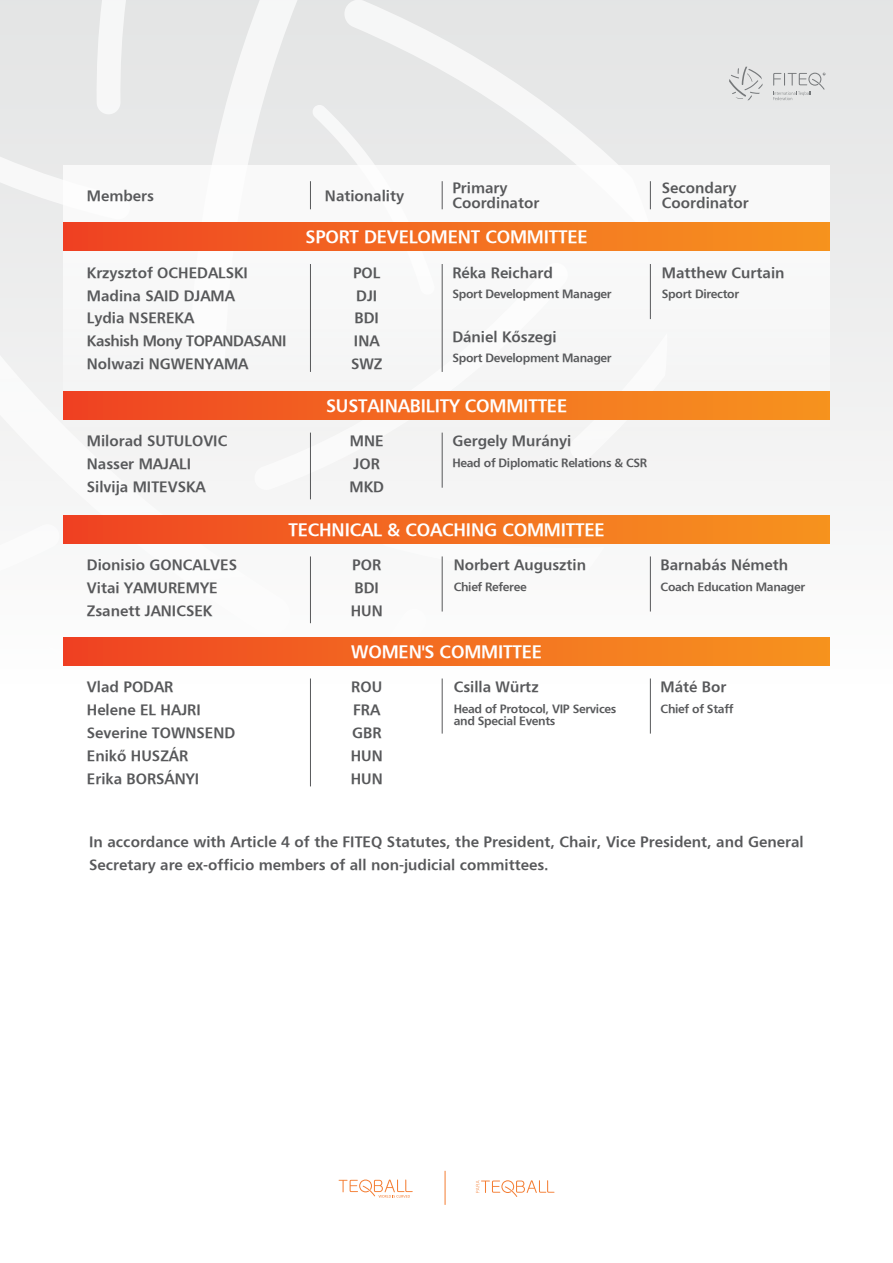
<style>
.page{position:relative;width:893px;height:1263px;background:#fff}
.page>*{position:absolute;margin:0;border:0;box-sizing:border-box;transform-origin:0 0}
.t1{font:18px "H Humanist 777 BT Bold";letter-spacing:-.01em;color:#fff}
.t2{font:15px/22.8px "H Humanist 777 BT Bold";color:#57585a}
.t3{font:12px/12.1px "H Humanist 777 BT Bold";letter-spacing:-.025em;color:#57585a}
</style>
<div class="page">
<div style="left:0;top:0;width:893px;height:1263px;background:linear-gradient(to bottom,#e7e8e8,#fff)"></div>
<svg style="left:377px;top:543px;width:227px;height:29px"></svg>
<div style="left:569px;top:440px;width:98px;height:21px;background:#f3f3f3"></div>
<div style="left:293px;top:440px;width:276px;height:51px;background:#f4f4f4"></div>
<svg style="left:46px;top:645px;width:175px;height:42px"></svg>
<svg style="left:96px;top:0;width:30px;height:114px"></svg>
<svg style="left:320px;top:609px;width:108px;height:111px"></svg>
<svg style="left:342px;top:0;width:313px;height:166px"></svg>
<svg style="left:0;top:156px;width:131px;height:65px"></svg>
<svg style="left:0;top:355px;width:293px;height:282px"></svg>
<svg style="left:190px;top:0;width:108px;height:166px"></svg>
<div style="left:64px;top:166px;width:765px;height:274px;background:#f8f8f8"></div>
<svg style="left:476px;top:1180px;width:78px;height:17px"></svg>
<svg style="left:339px;top:1179px;width:74px;height:19px"></svg>
<hr style="left:445px;top:1171px;width:1px;height:34px;background:#f47d32">
<svg style="left:729px;top:67px;width:34px;height:33px"></svg>
<svg style="left:773px;top:73px;width:52px;height:27px"></svg>
<hr style="left:650px;top:556px;width:1px;height:55px;background:#57585a">
<hr style="left:650px;top:678px;width:1px;height:56px;background:#57585a">
<div style="left:64px;top:515px;width:765px;height:28px;background:linear-gradient(to right,#ef4423,#f7961f)"></div>
<div style="left:64px;top:637px;width:765px;height:28px;background:linear-gradient(to right,#ef4423,#f7961f)"></div>
<hr style="left:650px;top:264px;width:1px;height:55px;background:#57585a">
<hr style="left:310px;top:433px;width:1px;height:66px;background:#57585a">
<hr style="left:310px;top:556px;width:1px;height:67px;background:#57585a">
<hr style="left:310px;top:678px;width:1px;height:108px;background:#57585a">
<svg style="left:310px;top:105px;width:125px;height:146px"></svg>
<hr style="left:310px;top:264px;width:1px;height:108px;background:#57585a">
<hr style="left:442px;top:264px;width:1px;height:108px;background:#57585a">
<hr style="left:442px;top:433px;width:1px;height:55px;background:#57585a">
<hr style="left:442px;top:556px;width:1px;height:55px;background:#57585a">
<hr style="left:442px;top:678px;width:1px;height:56px;background:#57585a">
<svg style="left:442px;top:181px;width:1px;height:28px"></svg>
<svg style="left:650px;top:181px;width:1px;height:28px"></svg>
<div style="left:64px;top:222px;width:765px;height:28px;background:linear-gradient(to right,#ef4423,#f7961f)"></div>
<div style="left:64px;top:392px;width:765px;height:27px;background:linear-gradient(to right,#ef4423,#f7961f)"></div>
<p class="t2" style="left:87px;top:184px;width:69px">Members</p>
<p class="t2" style="left:87px;top:261px;width:201px">Krzysztof OCHEDALSKI<br>Madina SAID DJAMA<br>Lydia NSEREKA<br>Kashish Mony TOPANDASANI<br>Nolwazi NGWENYAMA</p>
<p class="t2" style="left:87px;top:429px;width:142px">Milorad SUTULOVIC<br>Nasser MAJALI<br>Silvija MITEVSKA</p>
<p class="t2" style="left:325px;top:184px;width:81px">Nationality</p>
<p class="t2" style="left:452px;top:180px;width:88px;line-height:15px">Primary<br>Coordinator</p>
<p class="t1" style="left:305px;top:226px;width:284px">SPORT DEVELOMENT COMMITTEE</p>
<p class="t2" style="left:351px;top:261px;width:33px;text-align:center">POL<br>DJI<br>BDI<br>INA<br>SWZ</p>
<p class="t2" style="left:452px;top:261px;width:102px">Réka Reichard</p>
<p class="t3" style="left:452px;top:288px;width:161px">Sport Development Manager</p>
<p class="t2" style="left:452px;top:325px;width:106px">Dániel Kőszegi</p>
<p class="t3" style="left:452px;top:351px;width:161px">Sport Development Manager</p>
<p class="t1" style="left:326px;top:395px;width:243px">SUSTAINABILITY COMMITTEE</p>
<p class="t2" style="left:349px;top:429px;width:36px">MNE<br>JOR<br>MKD</p>
<p class="t2" style="left:452px;top:429px;width:120px">Gergely Murányi</p>
<p class="t3" style="left:452px;top:456px;width:196px">Head of Diplomatic Relations &amp; CSR</p>
<p class="t2" style="left:87px;top:553px;width:152px">Dionisio GONCALVES<br>Vitai YAMUREMYE<br>Zsanett JANICSEK</p>
<p class="t2" style="left:87px;top:675px;width:150px">Vlad PODAR<br>Helene EL HAJRI<br>Severine TOWNSEND<br>Enikő HUSZÁR<br>Erika BORSÁNYI</p>
<p class="t1" style="left:288px;top:519px;width:318px">TECHNICAL &amp; COACHING COMMITTEE</p>
<p class="t2" style="left:351px;top:553px;width:34px">POR<br>BDI<br>HUN</p>
<p class="t2" style="left:454px;top:553px;width:134px">Norbert Augusztin</p>
<p class="t3" style="left:454px;top:580px;width:74px">Chief Referee</p>
<p class="t1" style="left:351px;top:641px;width:192px">WOMEN'S COMMITTEE</p>
<p class="t2" style="left:351px;top:675px;width:34px">ROU<br>FRA<br>GBR<br>HUN<br>HUN</p>
<p class="t2" style="left:454px;top:675px;width:86px">Csilla Würtz</p>
<p class="t3" style="left:454px;top:702px;width:164px">Head of Protocol, VIP Services and Special Events</p>
<p class="t2" style="left:662px;top:180px;width:88px;line-height:15px">Secondary<br>Coordinator</p>
<p class="t2" style="left:662px;top:261px;width:124px">Matthew Curtain</p>
<p class="t3" style="left:662px;top:288px;width:79px">Sport Director</p>
<p class="t2" style="left:661px;top:553px;width:129px">Barnabás Németh</p>
<p class="t3" style="left:661px;top:580px;width:146px">Coach Education Manager</p>
<p class="t2" style="left:661px;top:675px;width:67px">Máté Bor</p>
<p class="t3" style="left:661px;top:702px;width:74px">Chief of Staff</p>
<p class="t2" style="left:89px;top:830px;width:716px">In accordance with Article 4 of the FITEQ Statutes, the President, Chair, Vice President, and General<br>Secretary are ex-officio members of all non-judicial committees.</p>
</div>
